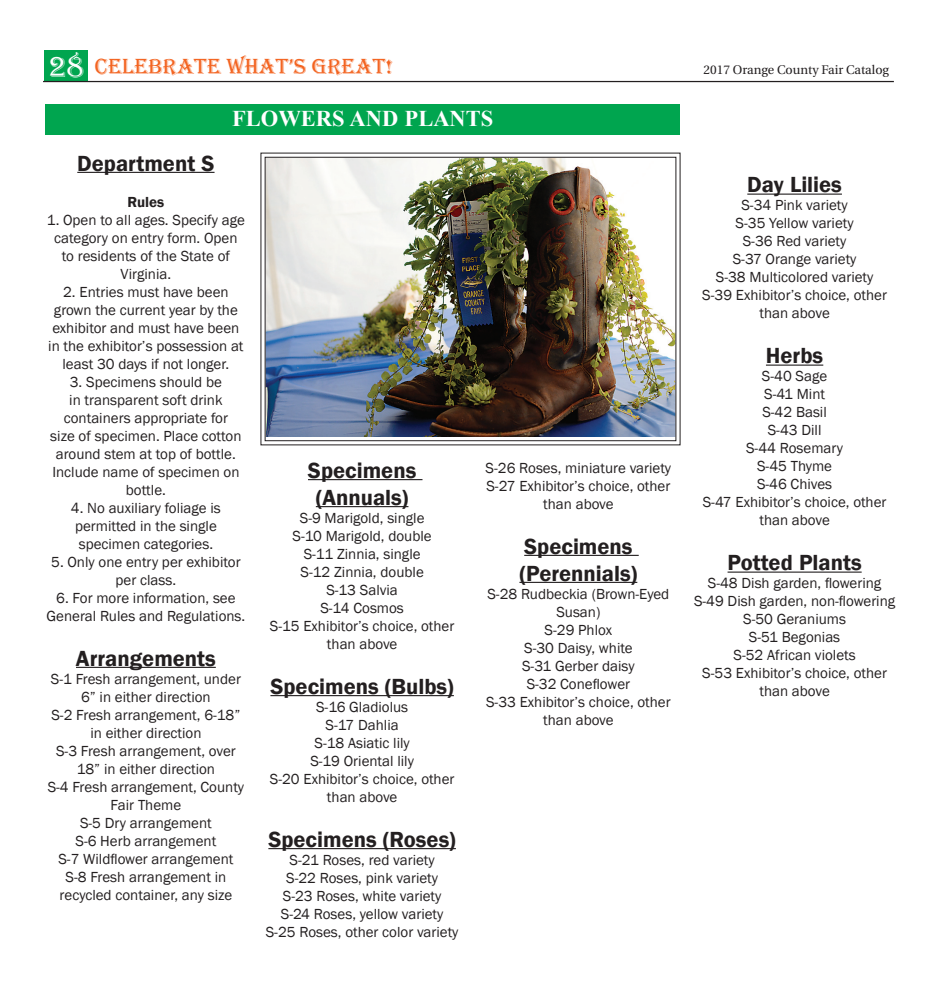
<style>
.page{position:relative;width:940px;height:990px;background:#fff}
.page>*{position:absolute;margin:0;border:0;box-sizing:border-box;transform-origin:0 0}
.t1{font:600 22.5px/27px "Franklin Gothic";color:#231f20;text-align:center}
.t2{font:22.5px "Algerian";color:#f36421}
.t3{font:700 22.5px "Times New Roman";color:#fff}
.t4{font:15px/18px "Franklin Gothic";color:#231f20;text-align:center}
.t5{font:600 15px "Franklin Gothic";color:#231f20}
.t6{font:12.5px "Utopia";color:#231f20}
.s1{font-size:30px;color:#fff}
</style>
<div class="page">
<div style="left:45px;top:104px;width:635px;height:31px;background:#00a54f"></div>
<hr style="left:77px;top:172px;width:137px;height:1px;background:#231f20">
<hr style="left:76px;top:667px;width:140px;height:1px;background:#231f20">
<hr style="left:308px;top:479px;width:114px;height:1px;background:#231f20">
<hr style="left:316px;top:506px;width:92px;height:1px;background:#231f20">
<hr style="left:270px;top:695px;width:184px;height:1px;background:#231f20">
<hr style="left:268px;top:848px;width:188px;height:1px;background:#231f20">
<hr style="left:524px;top:555px;width:114px;height:1px;background:#231f20">
<hr style="left:519px;top:582px;width:118px;height:1px;background:#231f20">
<hr style="left:747px;top:194px;width:95px;height:1px;background:#231f20">
<hr style="left:766px;top:365px;width:57px;height:1px;background:#231f20">
<hr style="left:727px;top:572px;width:134px;height:1px;background:#231f20">
<img style="left:260px;top:152px;width:421px;height:294px">
<div style="left:265px;top:157px;width:411px;height:284px;border:1px solid #231f20"></div>
<div style="left:45px;top:50px;width:43px;height:31px;background:#00a54f"></div>
<hr style="left:43px;top:81px;width:851px;height:1px;background:#231f20">
<h1 class="t2" style="left:48px;top:54px;width:346px"><span class="s1">28</span> Celebrate What’s great!</h1>
<h1 class="t3" style="left:232px;top:103px;width:263px">FLOWERS AND PLANTS</h1>
<h1 class="t1" style="left:77px;top:150px;width:139px">Department S</h1>
<p class="t5" style="left:127px;top:192px;width:38px">Rules</p>
<p class="t4" style="left:47px;top:211px;width:199px">1. Open to all ages. Specify age category on entry form. Open to residents of the State of<br>Virginia.</p>
<p class="t4" style="left:48px;top:283px;width:197px">2. Entries must have been grown the current year by the exhibitor and must have been in the exhibitor’s possession at least 30 days if not longer.</p>
<p class="t4" style="left:50px;top:373px;width:193px">3. Specimens should be<br>in transparent soft drink containers appropriate for size of specimen. Place cotton around stem at top of bottle.<br>Include name of specimen on bottle.</p>
<p class="t4" style="left:71px;top:499px;width:151px;text-align:left">4. No auxiliary foliage is permitted in the single specimen categories.</p>
<p class="t4" style="left:51px;top:553px;width:191px">5. Only one entry per exhibitor per class.</p>
<p class="t4" style="left:47px;top:589px;width:200px">6. For more information, see<br>General Rules and Regulations.</p>
<h1 class="t1" style="left:76px;top:645px;width:141px">Arrangements</h1>
<p class="t4" style="left:48px;top:670px;width:198px">S-1 Fresh arrangement, under<br>6” in either direction<br>S-2 Fresh arrangement, 6-18” in either direction<br>S-3 Fresh arrangement, over<br>18” in either direction<br>S-4 Fresh arrangement, County<br>Fair Theme<br>S-5 Dry arrangement<br>S-6 Herb arrangement<br>S-7 Wildflower arrangement<br>S-8 Fresh arrangement in recycled container, any size</p>
<h1 class="t1" style="left:308px;top:457px;width:110px">Specimens (Annuals)</h1>
<p class="t4" style="left:270px;top:509px;width:186px">S-9 Marigold, single<br>S-10 Marigold, double<br>S-11 Zinnia, single<br>S-12 Zinnia, double<br>S-13 Salvia<br>S-14 Cosmos<br>S-15 Exhibitor’s choice, other than above</p>
<h1 class="t1" style="left:270px;top:673px;width:185px">Specimens (Bulbs)</h1>
<p class="t4" style="left:270px;top:698px;width:186px">S-16 Gladiolus<br>S-17 Dahlia<br>S-18 Asiatic lily<br>S-19 Oriental lily<br>S-20 Exhibitor’s choice, other than above</p>
<h1 class="t1" style="left:268px;top:826px;width:189px">Specimens (Roses)</h1>
<p class="t4" style="left:266px;top:851px;width:194px">S-21 Roses, red variety<br>S-22 Roses, pink variety<br>S-23 Roses, white variety<br>S-24 Roses, yellow variety<br>S-25 Roses, other color variety</p>
<p class="t4" style="left:485px;top:459px;width:187px">S-26 Roses, miniature variety<br>S-27 Exhibitor’s choice, other than above</p>
<h1 class="t1" style="left:519px;top:533px;width:119px;text-align:left">Specimens (Perennials)</h1>
<p class="t4" style="left:486px;top:585px;width:186px">S-28 Rudbeckia (Brown-Eyed<br>Susan)<br>S-29 Phlox<br>S-30 Daisy, white<br>S-31 Gerber daisy<br>S-32 Coneflower<br>S-33 Exhibitor’s choice, other than above</p>
<p class="t6" style="left:703px;top:63px;width:187px">2017 Orange County Fair Catalog</p>
<h1 class="t1" style="left:747px;top:172px;width:96px">Day Lilies</h1>
<p class="t4" style="left:702px;top:197px;width:186px">S-34 Pink variety<br>S-35 Yellow variety<br>S-36 Red variety<br>S-37 Orange variety<br>S-38 Multicolored variety<br>S-39 Exhibitor’s choice, other than above</p>
<h1 class="t1" style="left:766px;top:343px;width:59px">Herbs</h1>
<p class="t4" style="left:702px;top:368px;width:185px">S-40 Sage<br>S-41 Mint<br>S-42 Basil<br>S-43 Dill<br>S-44 Rosemary<br>S-45 Thyme<br>S-46 Chives<br>S-47 Exhibitor’s choice, other than above</p>
<h1 class="t1" style="left:727px;top:550px;width:136px">Potted Plants</h1>
<p class="t4" style="left:694px;top:575px;width:203px">S-48 Dish garden, flowering<br>S-49 Dish garden, non-flowering<br>S-50 Geraniums<br>S-51 Begonias<br>S-52 African violets<br>S-53 Exhibitor’s choice, other than above</p>
</div>
